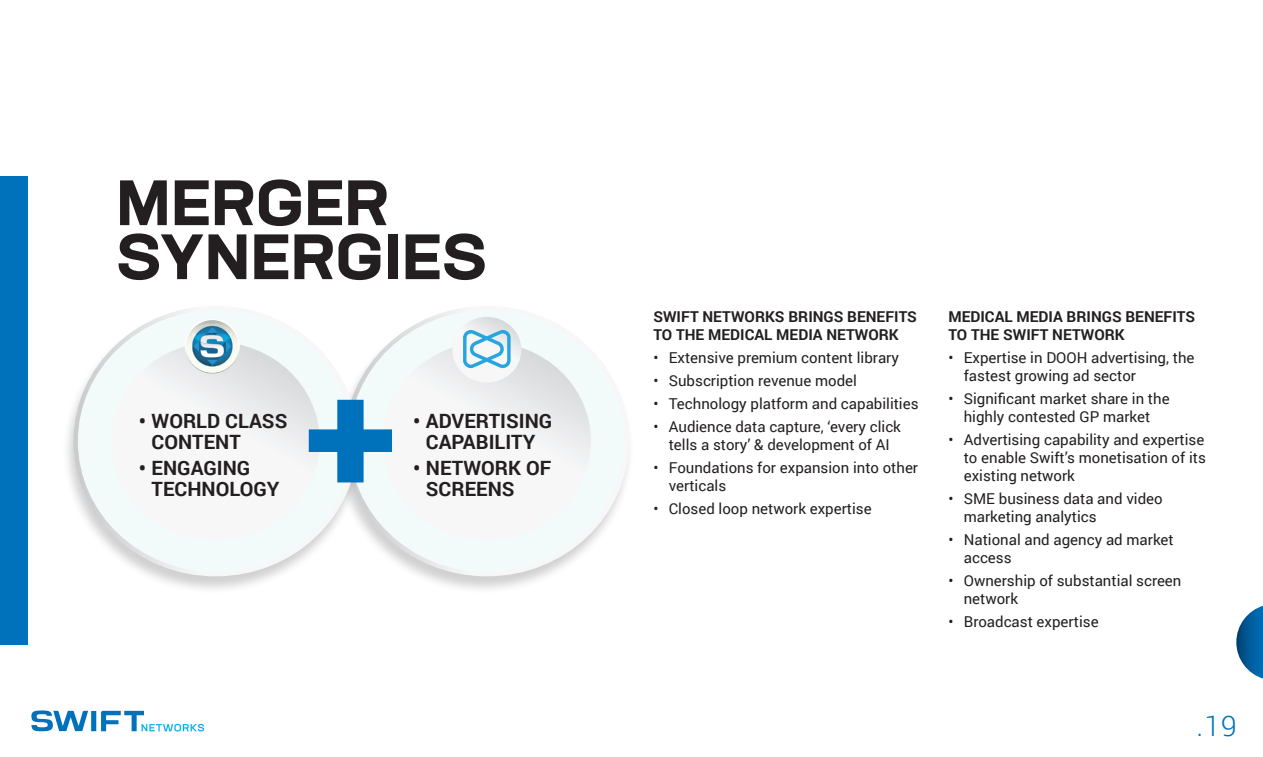
<style>
.page{position:relative;width:1263px;height:757px;background:#fff}
.page>*{position:absolute;margin:0;border:0;box-sizing:border-box;transform-origin:0 0}
.Paragraph_Style_3{font:700 expanded 63px/54px "Neusa Next Std";letter-spacing:.01em;color:#231f20}
.t1{font:300 28.35px "Roboto";color:#0071bb}
.t2{font:700 19.65px/21.1px "Roboto";color:#231f20}
.t3{font:15px/18px "Roboto";color:#231f20}
.Paragraph_Style_3-2{font:700 15px/18px "Roboto";color:#231f20}
</style>
<div class="page">
<svg style="left:31px;top:710px;width:173px;height:21px"></svg>
<div style="left:333px;top:306px;width:302px;height:288px;background:#231f20;opacity:.21"></div>
<div style="left:347px;top:308px;width:279px;height:266px;background:#f3fafa;border-radius:50%"></div>
<div style="left:61px;top:306px;width:302px;height:288px;background:#231f20;opacity:.21"></div>
<div style="left:76px;top:308px;width:279px;height:266px;background:#f3fafa;border-radius:50%"></div>
<svg style="left:112px;top:342px;width:208px;height:198px"></svg>
<svg style="left:383px;top:342px;width:208px;height:198px"></svg>
<svg style="left:452px;top:317px;width:69px;height:65px"></svg>
<svg style="left:185px;top:320px;width:55px;height:54px"></svg>
<svg style="left:309px;top:400px;width:83px;height:82px"></svg>
<svg style="left:1236px;top:606px;width:27px;height:72px"></svg>
<div style="left:0;top:177px;width:28px;height:468px;background:#0071bb"></div>
<p class="Paragraph_Style_3" style="left:116px;top:175px;width:372px">MERGER<br>SYNERGIES</p>
<p class="t2" style="left:152px;top:410px;width:137px;text-indent:-13px">• WORLD CLASS<br>CONTENT</p>
<p class="t2" style="left:152px;top:457px;width:129px;text-indent:-13px">• ENGAGING<br>TECHNOLOGY</p>
<p class="t2" style="left:413px;top:409px;width:141px;text-align:center">• ADVERTISING<br>CAPABILITY</p>
<p class="t2" style="left:426px;top:456px;width:127px;text-indent:-13px">• NETWORK OF<br>SCREENS</p>
<p class="Paragraph_Style_3-2" style="left:653px;top:307px;width:265px">SWIFT NETWORKS BRINGS BENEFITS<br>TO THE MEDICAL MEDIA NETWORK</p>
<p class="t3" style="left:653px;top:348px;width:247px">• Extensive premium content library</p>
<p class="t3" style="left:653px;top:371px;width:205px">• Subscription revenue model</p>
<p class="t3" style="left:653px;top:394px;width:267px">• Technology platform and capabilities</p>
<p class="t3" style="left:653px;top:417px;width:249px;text-align:center">• Audience data capture, ‘every click tells a story’ &amp; development of AI</p>
<p class="t3" style="left:669px;top:458px;width:251px;text-indent:-15px">• Foundations for expansion into other verticals</p>
<p class="t3" style="left:653px;top:499px;width:220px">• Closed loop network expertise</p>
<p class="Paragraph_Style_3-2" style="left:948px;top:307px;width:248px">MEDICAL MEDIA BRINGS BENEFITS<br>TO THE SWIFT NETWORK</p>
<p class="t3" style="left:964px;top:348px;width:232px;text-indent:-15px">• Expertise in DOOH advertising, the fastest growing ad sector</p>
<p class="t3" style="left:948px;top:389px;width:223px;text-align:center">• Significant market share in the highly contested GP market</p>
<p class="t3" style="left:964px;top:430px;width:244px;text-align:justify;text-indent:-15px">• Advertising capability and expertise to enable Swift’s monetisation of its existing network</p>
<p class="t3" style="left:964px;top:489px;width:200px;text-indent:-15px">• SME business data and video marketing analytics</p>
<p class="t3" style="left:964px;top:530px;width:211px;text-indent:-15px">• National and agency ad market access</p>
<p class="t3" style="left:964px;top:571px;width:219px;text-indent:-15px">• Ownership of substantial screen network</p>
<p class="t3" style="left:948px;top:612px;width:152px">• Broadcast expertise</p>
<h2 class="t1" style="left:1196px;top:706px;width:42px">.19</h2>
</div>
